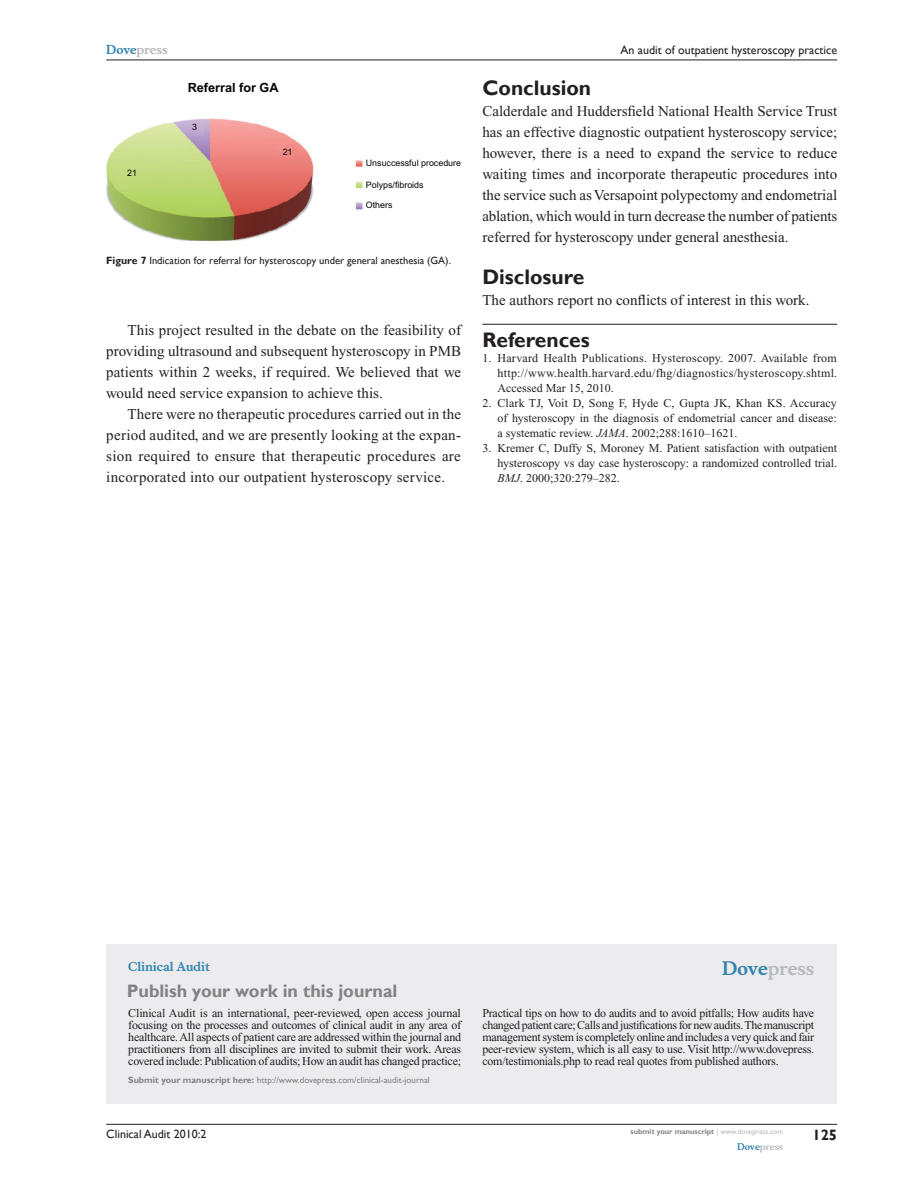
<style>
.page{position:relative;width:918px;height:1188px;background:#fff}
.page>*{position:absolute;margin:0;border:0;box-sizing:border-box;transform-origin:0 0}
.t1{font:700 21px "Gill Sans";color:#231f20}
.t2{font:700 18px "Gill Sans";color:#808285}
.t3{font:700 18px "Musee";color:#b8b9bc}
.t4{font:15px/21px "Times New Roman";color:#231f20;text-align:justify}
.t5{font:700 15px "Gill Sans";color:#231f20}
.t6{font:700 12.75px "Arial";color:#040503}
.t7{font:12px/12px "Times New Roman";color:#231f20;text-align:justify}
.t8{font:12px "Gill Sans";color:#231f20}
.t9{font:700 12px "Musee";color:#3485ae}
.t10{font:700 12px "Musee";color:#b8b9bc}
.t11{font:10.5px "Gill Sans";color:#231f20}
.t12{font:9px "Gill Sans";color:#808285}
.t13{font:700 9px "Musee";color:#b8b9bc}
.t14{font:8.85px "Arial";color:#040503}
.t15{font:700 7.5px "Gill Sans";color:#808285}
.s1{color:#3485ae}
.s2{font-weight:700}
.s3{font-style:italic}
.s4{font-weight:400;color:#b8b9bc}
</style>
<div class="page">
<div style="left:106px;top:944px;width:731px;height:159px;background:#ececee"></div>
<hr style="left:106px;top:1124px;width:731px;height:1px;background:#231f20">
<hr style="left:106px;top:60px;width:731px;height:1px;background:#231f20">
<img style="left:106px;top:118px;width:257px;height:123px">
<hr style="left:482px;top:324px;width:355px;height:1px;background:#231f20">
<p class="t10" style="left:106px;top:43px;width:63px"><span class="s1">Dove</span>press</p>
<p class="t14" style="left:127px;top:168px;width:11px">21</p>
<p class="t6" style="left:188px;top:80px;width:92px">Referral for GA</p>
<p class="t14" style="left:192px;top:122px;width:6px">3</p>
<p class="t14" style="left:283px;top:147px;width:11px">21</p>
<p class="t14" style="left:366px;top:158px;width:97px">Unsuccessful procedure</p>
<p class="t14" style="left:366px;top:179px;width:59px">Polyps/fibroids</p>
<p class="t14" style="left:366px;top:200px;width:28px">Others</p>
<p class="t11" style="left:106px;top:254px;width:346px"><span class="s2">Figure 7</span> Indication for referral for hysteroscopy under general anesthesia (GA).</p>
<p class="t4" style="left:106px;top:320px;width:356px;text-indent:21px">This project resulted in the debate on the feasibility of providing ultrasound and subsequent hysteroscopy in PMB patients within 2 weeks, if required. We believed that we would need service expansion to achieve this.</p>
<p class="t4" style="left:106px;top:404px;width:356px;text-indent:21px">There were no therapeutic procedures carried out in the period audited, and we are presently looking at the expan&shy;sion required to ensure that therapeutic procedures are incorporated into our outpatient hysteroscopy service.</p>
<p class="t8" style="left:621px;top:43px;width:218px">An audit of outpatient hysteroscopy practice</p>
<h1 class="t1" style="left:482px;top:76px;width:110px">Conclusion</h1>
<p class="t4" style="left:482px;top:101px;width:357px">Calderdale and Huddersfield National Health Service Trust has an effective diagnostic outpatient hysteroscopy service; however, there is a need to expand the service to reduce waiting times and incorporate therapeutic procedures into the service such as Versapoint polypectomy and endometrial ablation, which would in turn decrease the number of patients referred for hysteroscopy under general anesthesia.</p>
<h1 class="t1" style="left:482px;top:265px;width:103px">Disclosure</h1>
<p class="t4" style="left:482px;top:290px;width:329px">The authors report no conflicts of interest in this work.</p>
<h1 class="t1" style="left:482px;top:328px;width:109px">References</h1>
<p class="t7" style="left:497px;top:351px;width:341px;line-height:15px;text-indent:-15px">1. Harvard Health Publications. Hysteroscopy. 2007. Available from http://www.health.harvard.edu/fhg/diagnostics/hysteroscopy.shtml.<br>Accessed Mar 15, 2010.</p>
<p class="t7" style="left:497px;top:396px;width:341px;line-height:15px;text-indent:-15px">2. Clark TJ, Voit D, Song F, Hyde C, Gupta JK, Khan KS. Accuracy of hysteroscopy in the diagnosis of endometrial cancer and disease: a systematic review. <span class="s3">JAMA</span>. 2002;288:1610–1621.</p>
<p class="t7" style="left:497px;top:441px;width:341px;line-height:15px;text-indent:-15px">3. Kremer C, Duffy S, Moroney M. Patient satisfaction with outpatient hysteroscopy vs day case hysteroscopy: a randomized controlled trial.<br><span class="s3">BMJ</span>. 2000;320:279–282.</p>
<p class="t9" style="left:128px;top:959px;width:83px">Clinical Audit</p>
<h2 class="t2" style="left:127px;top:980px;width:272px">Publish your work in this journal</h2>
<h2 class="t3" style="left:722px;top:958px;width:94px"><span class="s1">Dove</span>press</h2>
<p class="t7" style="left:128px;top:1007px;width:334px">Clinical Audit is an international, peer-reviewed, open access journal focusing on the processes and outcomes of clinical audit in any area of healthcare. All aspects of patient care are addressed within the journal and practitioners from all disciplines are invited to submit their work. Areas covered include: Publication of audits; How an audit has changed practice;</p>
<p class="t7" style="left:482px;top:1007px;width:333px">Practical tips on how to do audits and to avoid pitfalls; How audits have changed patient care; Calls and justifications for new audits. The manuscript management system is completely online and includes a very quick and fair peer-review system, which is all easy to use. Visit http://www.dovepress. com/testimonials.php to read real quotes from published authors.</p>
<p class="t12" style="left:128px;top:1075px;width:303px"><span class="s2">Submit your manuscript here:</span> http://www.dovepress.com/clinical-audit-journal</p>
<p class="t8" style="left:106px;top:1127px;width:102px">Clinical Audit 2010:2</p>
<p class="t15" style="left:631px;top:1127px;width:154px">submit your manuscript <span class="s4">| www.dovepress.com</span></p>
<p class="t13" style="left:737px;top:1141px;width:48px"><span class="s1">Dove</span>press</p>
<p class="t5" style="left:812px;top:1126px;width:26px">125</p>
</div>
